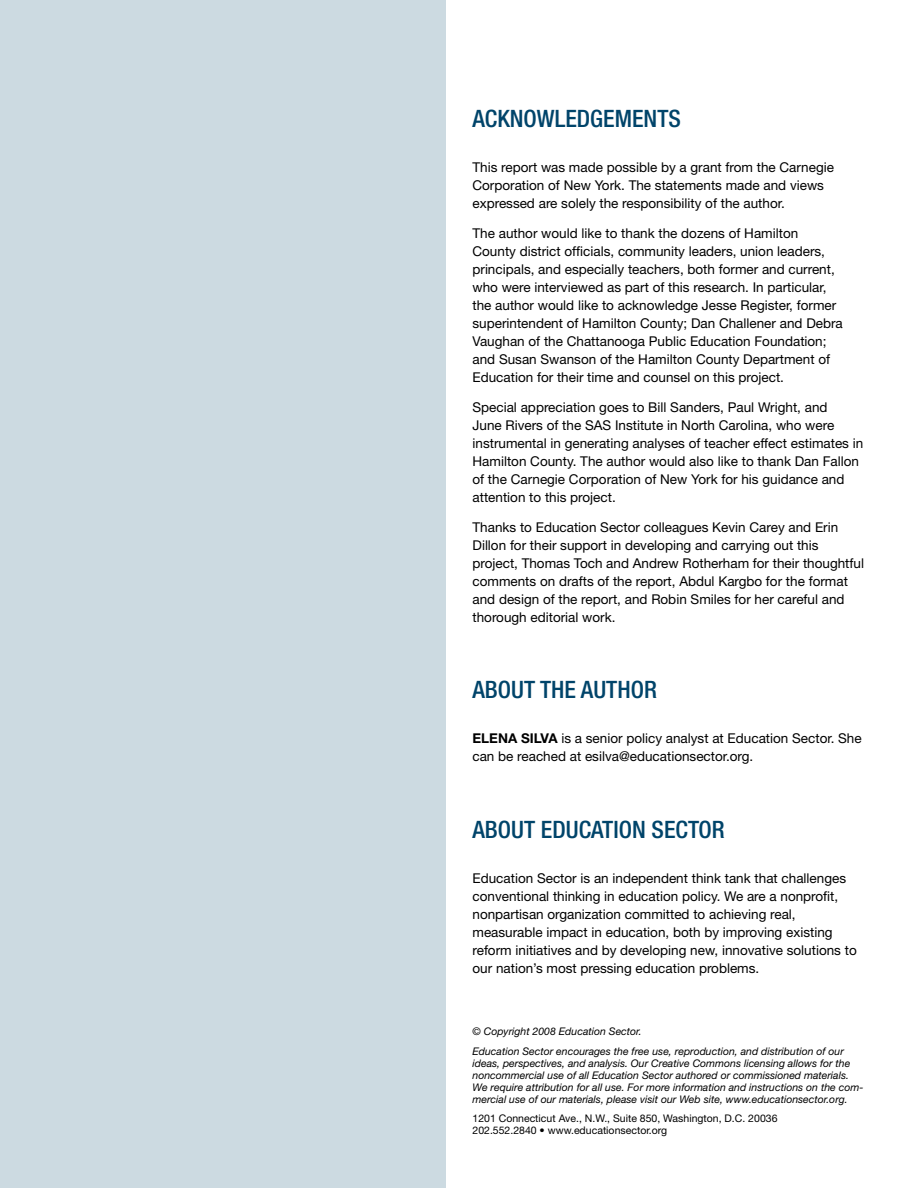
<style>
.page{position:relative;width:918px;height:1188px;background:#fff}
.page>*{position:absolute;margin:0;border:0;box-sizing:border-box;transform-origin:0 0}
.t1{font:500 condensed 24px "Helvetica Neue";color:#00446a}
.t2{font:13.5px/18px "Helvetica Neue";color:#000}
.t3{font:italic 10.5px/12px "Helvetica Neue";color:#000}
.t4{font:10.5px/12px "Helvetica Neue";color:#000}
.s1{font-weight:700}
</style>
<div class="page">
<div style="left:0;top:0;width:446px;height:1188px;background:#ccdae1"></div>
<h1 class="t1" style="left:472px;top:104px;width:208px">ACKNOWLEDGEMENTS</h1>
<p class="t2" style="left:472px;top:158px;width:363px">This report was made possible by a grant from the Carnegie<br>Corporation of New York. The statements made and views expressed are solely the responsibility of the author.</p>
<p class="t2" style="left:472px;top:224px;width:372px">The author would like to thank the dozens of Hamilton County district officials, community leaders, union leaders, principals, and especially teachers, both former and current, who were interviewed as part of this research. In particular, the author would like to acknowledge Jesse Register, former superintendent of Hamilton County; Dan Challener and Debra Vaughan of the Chattanooga Public Education Foundation; and Susan Swanson of the Hamilton County Department of Education for their time and counsel on this project.</p>
<p class="t2" style="left:472px;top:398px;width:392px">Special appreciation goes to Bill Sanders, Paul Wright, and<br>June Rivers of the SAS Institute in North Carolina, who were instrumental in generating analyses of teacher effect estimates in Hamilton County. The author would also like to thank Dan Fallon of the Carnegie Corporation of New York for his guidance and attention to this project.</p>
<p class="t2" style="left:472px;top:518px;width:393px">Thanks to Education Sector colleagues Kevin Carey and Erin Dillon for their support in developing and carrying out this project, Thomas Toch and Andrew Rotherham for their thoughtful comments on drafts of the report, Abdul Kargbo for the format and design of the report, and Robin Smiles for her careful and thorough editorial work.</p>
<h1 class="t1" style="left:472px;top:675px;width:186px">ABOUT THE AUTHOR</h1>
<p class="t2" style="left:472px;top:729px;width:391px"><span class="s1">ELENA SILVA</span> is a senior policy analyst at Education Sector. She can be reached at esilva@educationsector.org.</p>
<h1 class="t1" style="left:472px;top:815px;width:254px">ABOUT EDUCATION SECTOR</h1>
<p class="t2" style="left:472px;top:869px;width:386px">Education Sector is an independent think tank that challenges conventional thinking in education policy. We are a nonprofit, nonpartisan organization committed to achieving real, measurable impact in education, both by improving existing reform initiatives and by developing new, innovative solutions to our nation’s most pressing education problems.</p>
<p class="t3" style="left:472px;top:1021px;width:373px;line-height:19.5px">© Copyright 2008 Education Sector.<br>Education Sector encourages the free use, reproduction, and distribution of our</p>
<p class="t3" style="left:472px;top:1057px;width:392px">ideas, perspectives, and analysis. Our Creative Commons licensing allows for the noncommercial use of all Education Sector authored or commissioned materials.<br>We require attribution for all use. For more information and instructions on the com&shy;mercial use of our materials, please visit our Web site, www.educationsector.org.</p>
<p class="t4" style="left:472px;top:1112px;width:307px">1201 Connecticut Ave., N.W., Suite 850, Washington, D.C. 20036<br>202.552.2840 • www.educationsector.org</p>
</div>
